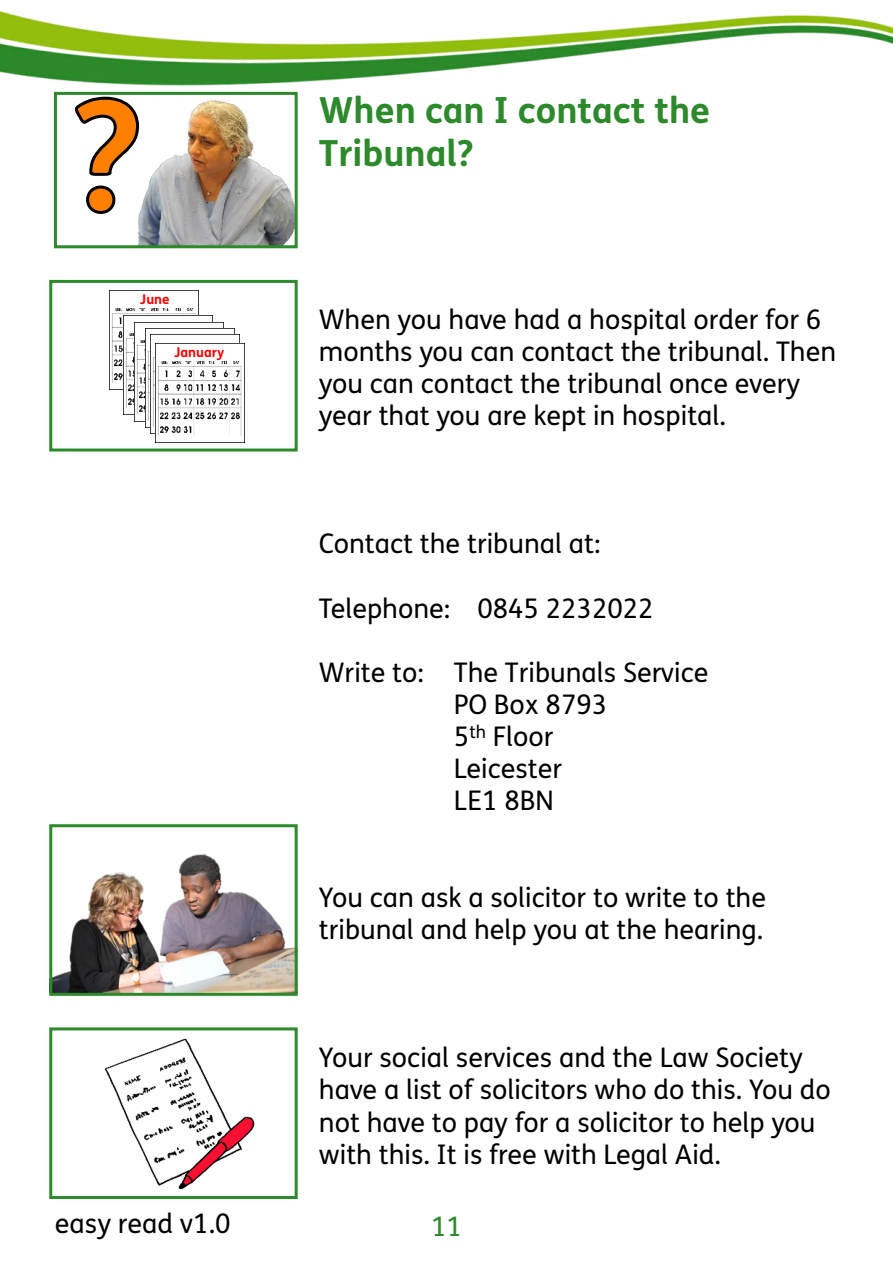
<style>
.page{position:relative;width:893px;height:1263px;background:#fff}
.page>*{position:absolute;margin:0;border:0;box-sizing:border-box;transform-origin:0 0}
.t1{font:700 36px/42.8px "FS Me";color:#2c8a2a}
.t2{font:27px/32.1px "FS Me";color:#000}
.t3{font:27px "FS Me";color:#2c8a2a}
.t4{font:700 13.5px "FS Me Pro";color:#f00}
</style>
<div class="page">
<img style="left:0;top:11px;width:893px;height:74px">
<img style="left:138px;top:99px;width:156px;height:145px">
<div style="left:54px;top:92px;width:244px;height:156px;border:3px solid #2c8a2a"></div>
<svg style="left:73px;top:95px;width:68px;height:120px"></svg>
<img style="left:109px;top:291px;width:89px;height:99px">
<img style="left:123px;top:316px;width:75px;height:99px">
<img style="left:134px;top:322px;width:89px;height:99px">
<img style="left:146px;top:328px;width:88px;height:100px">
<img style="left:150px;top:334px;width:89px;height:99px">
<img style="left:155px;top:343px;width:89px;height:99px">
<div style="left:49px;top:280px;width:249px;height:171px;border:3px solid #2c8a2a"></div>
<img style="left:53px;top:854px;width:241px;height:138px">
<div style="left:49px;top:824px;width:249px;height:172px;border:3px solid #2c8a2a"></div>
<div style="left:49px;top:1027px;width:249px;height:172px;border:3px solid #2c8a2a"></div>
<img style="left:104px;top:1038px;width:151px;height:152px">
<p class="t4" style="left:140px;top:294px;width:31px">June</p>
<p class="t4" style="left:174px;top:347px;width:52px">January</p>
<h1 class="t1" style="left:319px;top:92px;width:393px">When can I contact the<br>Tribunal?</h1>
<p class="t2" style="left:319px;top:306px;width:519px">When you have had a hospital order for 6 months you can contact the tribunal. Then you can contact the tribunal once every year that you are kept in hospital.</p>
<p class="t2" style="left:319px;top:531px;width:283px">Contact the tribunal at:</p>
<p class="t2" style="left:319px;top:595px;width:336px">Telephone: 0845 2232022</p>
<p class="t2" style="left:454px;top:659px;width:256px;text-indent:-135px">Write to: The Tribunals Service<br>PO Box 8793<br>5<sup>th</sup> Floor<br>Leicester<br>LE1 8BN</p>
<p class="t2" style="left:319px;top:884px;width:449px">You can ask a solicitor to write to the tribunal and help you at the hearing.</p>
<p class="t2" style="left:319px;top:1044px;width:513px">Your social services and the Law Society have a list of solicitors who do this. You do not have to pay for a solicitor to help you with this. It is free with Legal Aid.</p>
<p class="t2" style="left:55px;top:1210px;width:177px">easy read v1.0</p>
<p class="t3" style="left:431px;top:1216px;width:32px">11</p>
</div>
